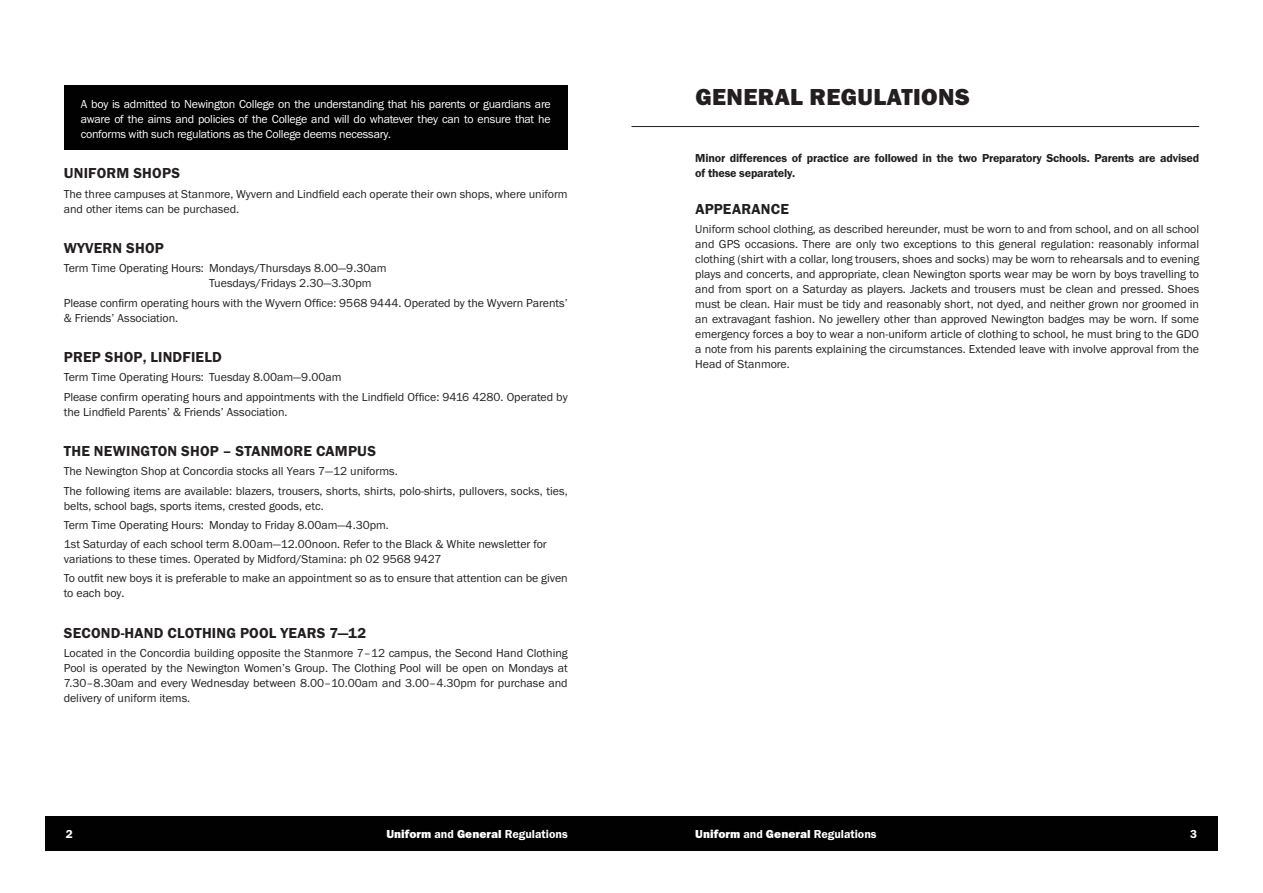
<style>
.page{position:relative;width:1263px;height:893px;background:#fff}
.page>*{position:absolute;margin:0;border:0;box-sizing:border-box;transform-origin:0 0}
.t1{font:24px "Franklin Gothic FS Hvy";letter-spacing:.015em;color:#231f20}
.t2{font:600 15px "Franklin Gothic FS";letter-spacing:.015em;color:#231f20}
.t3{font:12px/15px "Franklin Gothic FS";letter-spacing:-.005em;color:#231f20}
.t4{font:12px/15px "Franklin Gothic FS";letter-spacing:-.02em;color:#fff;text-align:justify}
.t5{font:600 12px/15px "Franklin Gothic FS";letter-spacing:-.015em;color:#231f20}
.t6{font:12px "Franklin Gothic FS Hvy";color:#fff}
.t7{font:600 12px "Franklin Gothic FS";color:#fff}
.s1{font-family:"Franklin Gothic FS";font-weight:600}
</style>
<div class="page">
<div style="left:45px;top:816px;width:586px;height:34px;background:#010101"></div>
<div style="left:631px;top:816px;width:587px;height:34px;background:#010101"></div>
<div style="left:64px;top:85px;width:504px;height:65px;background:#010101"></div>
<hr style="left:631px;top:126px;width:568px;height:1px;background:#231f20">
<p class="t4" style="left:81px;top:97px;width:471px">A boy is admitted to Newington College on the understanding that his parents or guardians are aware of the aims and policies of the College and will do whatever they can to ensure that he conforms with such regulations as the College deems necessary.</p>
<p class="t2" style="left:64px;top:165px;width:118px">UNIFORM SHOPS</p>
<p class="t3" style="left:64px;top:186px;width:505px">The three campuses at Stanmore, Wyvern and Lindfield each operate their own shops, where uniform and other items can be purchased.</p>
<p class="t2" style="left:64px;top:240px;width:102px">WYVERN SHOP</p>
<p class="t3" style="left:209px;top:261px;width:179px;text-indent:-146px">Term Time Operating Hours: Mondays/Thursdays 8.00—9.30am<br>Tuesdays/Fridays 2.30—3.30pm</p>
<p class="t3" style="left:64px;top:295px;width:505px">Please confirm operating hours with the Wyvern Office: 9568 9444. Operated by the Wyvern Parents’ &amp; Friends’ Association.</p>
<p class="t2" style="left:64px;top:349px;width:159px">PREP SHOP, LINDFIELD</p>
<p class="t3" style="left:64px;top:370px;width:279px">Term Time Operating Hours: Tuesday 8.00am—9.00am</p>
<p class="t3" style="left:64px;top:389px;width:505px">Please confirm operating hours and appointments with the Lindfield Office: 9416 4280. Operated by the Lindfield Parents’ &amp; Friends’ Association.</p>
<p class="t2" style="left:64px;top:443px;width:314px">THE NEWINGTON SHOP – STANMORE CAMPUS</p>
<p class="t3" style="left:64px;top:464px;width:335px">The Newington Shop at Concordia stocks all Years 7—12 uniforms.</p>
<p class="t3" style="left:64px;top:483px;width:505px">The following items are available: blazers, trousers, shorts, shirts, polo-shirts, pullovers, socks, ties, belts, school bags, sports items, crested goods, etc.</p>
<p class="t3" style="left:64px;top:517px;width:327px">Term Time Operating Hours: Monday to Friday 8.00am—4.30pm.</p>
<p class="t3" style="left:64px;top:537px;width:485px">1st Saturday of each school term 8.00am—12.00noon. Refer to the Black &amp; White newsletter for variations to these times. Operated by Midford/Stamina: ph 02 9568 9427</p>
<p class="t3" style="left:64px;top:571px;width:505px">To outfit new boys it is preferable to make an appointment so as to ensure that attention can be given to each boy.</p>
<p class="t2" style="left:64px;top:624px;width:304px">SECOND-HAND CLOTHING POOL YEARS 7—12</p>
<p class="t3" style="left:64px;top:646px;width:505px;text-align:justify">Located in the Concordia building opposite the Stanmore 7–12 campus, the Second Hand Clothing Pool is operated by the Newington Women’s Group. The Clothing Pool will be open on Mondays at 7.30–8.30am and every Wednesday between 8.00–10.00am and 3.00–4.30pm for purchase and delivery of uniform items.</p>
<p class="t1" style="left:695px;top:83px;width:276px">GENERAL REGULATIONS</p>
<p class="t5" style="left:695px;top:151px;width:505px">Minor differences of practice are followed in the two Preparatory Schools. Parents are advised of these separately.</p>
<p class="t2" style="left:695px;top:200px;width:95px">APPEARANCE</p>
<p class="t3" style="left:695px;top:222px;width:505px;text-align:justify">Uniform school clothing, as described hereunder, must be worn to and from school, and on all school and GPS occasions. There are only two exceptions to this general regulation: reasonably informal clothing (shirt with a collar, long trousers, shoes and socks) may be worn to rehearsals and to evening plays and concerts, and appropriate, clean Newington sports wear may be worn by boys travelling to and from sport on a Saturday as players. Jackets and trousers must be clean and pressed. Shoes must be clean. Hair must be tidy and reasonably short, not dyed, and neither grown nor groomed in an extravagant fashion. No jewellery other than approved Newington badges may be worn. If some emergency forces a boy to wear a non-uniform article of clothing to school, he must bring to the GDO a note from his parents explaining the circumstances. Extended leave with involve approval from the Head of Stanmore.</p>
<p class="t7" style="left:66px;top:828px;width:9px">2</p>
<p class="t6" style="left:386px;top:827px;width:183px">Uniform <span class="s1">and</span> General <span class="s1">Regulations</span></p>
<p class="t6" style="left:695px;top:827px;width:183px">Uniform <span class="s1">and</span> General <span class="s1">Regulations</span></p>
<p class="t7" style="left:1190px;top:828px;width:9px">3</p>
</div>
